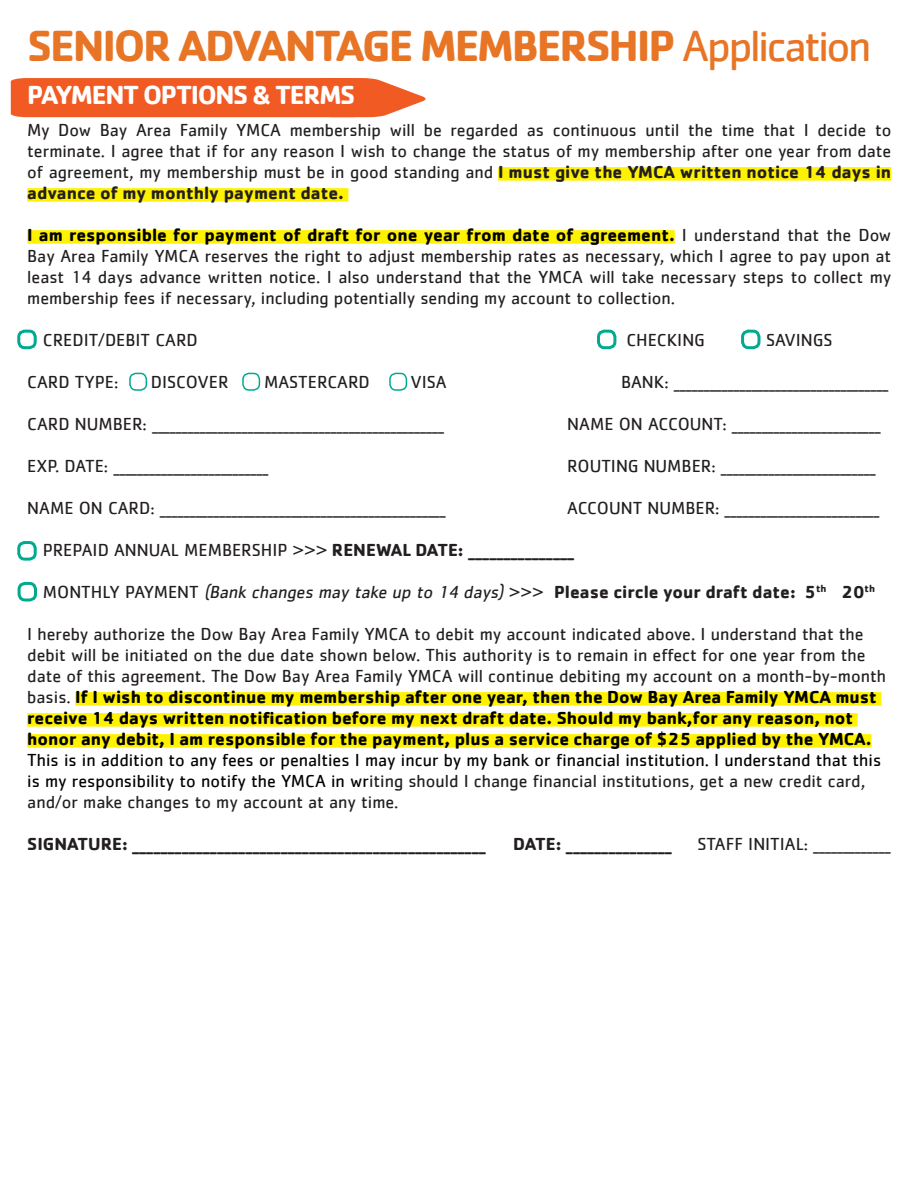
<style>
.page{position:relative;width:918px;height:1188px;background:#fff}
.page>*{position:absolute;margin:0;border:0;box-sizing:border-box;transform-origin:0 0}
.t1{font:700 45px "Cachet";letter-spacing:-.05em;color:#e77525}
.FILL_SECTION{font:700 27px "Cachet";letter-spacing:-.05em;color:#fff}
.t2{font:18px/21px "Cachet";color:#231f20;text-align:justify}
.t3{font:700 18px "Cachet";color:#231f20}
.t4{font:italic 18px "Cachet";color:#231f20}
.s1{font-weight:400}
.s2{font-weight:700}
.s3{font-weight:700;color:#000}
.s4{font-style:normal}
.s5{font-weight:700;font-style:normal}
.s6{color:#000}
</style>
<div class="page">
<svg style="left:11px;top:78px;width:415px;height:39px;background:#f1632f"></svg>
<div style="left:498px;top:167px;width:393px;height:14px;background:#fff200"></div>
<div style="left:27px;top:188px;width:321px;height:14px;background:#fff200"></div>
<div style="left:27px;top:230px;width:648px;height:14px;background:#fff200"></div>
<div style="left:75px;top:692px;width:806px;height:14px;background:#fff200"></div>
<div style="left:27px;top:713px;width:831px;height:14px;background:#fff200"></div>
<div style="left:27px;top:734px;width:845px;height:14px;background:#fff200"></div>
<div style="left:18px;top:582px;width:19px;height:19px;border:3px solid #00a98f;border-radius:6px"></div>
<div style="left:17px;top:541px;width:20px;height:20px;border:3px solid #00a98f;border-radius:6px"></div>
<div style="left:17px;top:330px;width:20px;height:19px;border:3px solid #00a98f;border-radius:6px"></div>
<div style="left:597px;top:330px;width:19px;height:19px;border:3px solid #00a98f;border-radius:6px"></div>
<div style="left:741px;top:330px;width:19px;height:19px;border:3px solid #00a98f;border-radius:6px"></div>
<div style="left:129px;top:373px;width:18px;height:18px;border:2px solid #00a98f;border-radius:6px"></div>
<div style="left:242px;top:373px;width:18px;height:18px;border:2px solid #00a98f;border-radius:6px"></div>
<div style="left:389px;top:373px;width:18px;height:18px;border:2px solid #00a98f;border-radius:6px"></div>
<p class="t1" style="left:27px;top:17px;width:846px">SENIOR ADVANTAGE MEMBERSHIP <span class="s1">Application</span></p>
<p class="FILL_SECTION" style="left:27px;top:78px;width:330px">PAYMENT OPTIONS &amp; TERMS</p>
<p class="t2" style="left:27px;top:120px;width:866px">My Dow Bay Area Family YMCA membership will be regarded as continuous until the time that I decide to terminate. I agree that if for any reason I wish to change the status of my membership after one year from date of agreement, my membership must be in good standing and <span class="s2">I must give the YMCA written notice 14 days in advance of my monthly payment date.</span></p>
<p class="t2" style="left:27px;top:225px;width:866px"><span class="s3">I am responsible for payment of draft for one year from date of agreement.</span> I understand that the Dow Bay Area Family YMCA reserves the right to adjust membership rates as necessary, which I agree to pay upon at least 14 days advance written notice. I also understand that the YMCA will take necessary steps to collect my membership fees if necessary, including potentially sending my account to collection.</p>
<p class="t2" style="left:43px;top:330px;width:156px">CREDIT/DEBIT CARD</p>
<p class="t2" style="left:626px;top:330px;width:80px">CHECKING</p>
<p class="t2" style="left:766px;top:330px;width:68px">SAVINGS</p>
<p class="t2" style="left:27px;top:372px;width:93px">CARD TYPE:</p>
<p class="t2" style="left:151px;top:372px;width:79px">DISCOVER</p>
<p class="t2" style="left:264px;top:372px;width:107px">MASTERCARD</p>
<p class="t2" style="left:410px;top:372px;width:38px">VISA</p>
<p class="t2" style="left:621px;top:372px;width:269px">BANK: ____________________________________</p>
<p class="t2" style="left:27px;top:414px;width:418px">CARD NUMBER: _________________________________________________</p>
<p class="t2" style="left:567px;top:414px;width:315px">NAME ON ACCOUNT: _________________________</p>
<p class="t2" style="left:27px;top:456px;width:243px">EXP. DATE: __________________________</p>
<p class="t2" style="left:567px;top:456px;width:310px">ROUTING NUMBER: __________________________</p>
<p class="t2" style="left:27px;top:498px;width:420px">NAME ON CARD: ________________________________________________</p>
<p class="t2" style="left:567px;top:498px;width:314px">ACCOUNT NUMBER: __________________________</p>
<p class="t3" style="left:43px;top:539px;width:533px"><span class="s1">PREPAID ANNUAL MEMBERSHIP &gt;&gt;&gt;</span> RENEWAL DATE: _______________</p>
<p class="t4" style="left:43px;top:582px;width:834px"><span class="s4">MONTHLY PAYMENT</span> (Bank changes may take up to 14 days) <span class="s4">&gt;&gt;&gt;</span> <span class="s5">Please circle your draft date: 5</span><sup>th</sup> <span class="s5">20</span><sup>th</sup></p>
<p class="t2" style="left:27px;top:624px;width:860px;text-align:left">I hereby authorize the Dow Bay Area Family YMCA to debit my account indicated above. I understand that the debit will be initiated on the due date shown below. This authority is to remain in effect for one year from the date of this agreement. The Dow Bay Area Family YMCA will continue debiting my account on a month-by-month basis. <span class="s3">If I wish to discontinue my membership after one year, then the Dow Bay Area Family YMCA must receive 14 days written notification before my next draft date. Should my bank,for any reason, not honor any debit, I am responsible for the payment, plus a service charge of $25 applied by the YMCA.<br></span><span class="s6">This is in addition to any fees or penalties I may incur by my bank or financial institution. I understand that this is my responsibility to notify the YMCA in wr</span>iting should I change financial institutions, get a new credit card, and/or make changes to my account at any time.</p>
<p class="t3" style="left:27px;top:833px;width:460px">SIGNATURE: __________________________________________________</p>
<p class="t3" style="left:513px;top:833px;width:160px">DATE: _______________</p>
<p class="t2" style="left:697px;top:834px;width:195px">STAFF INITIAL: _____________</p>
</div>
